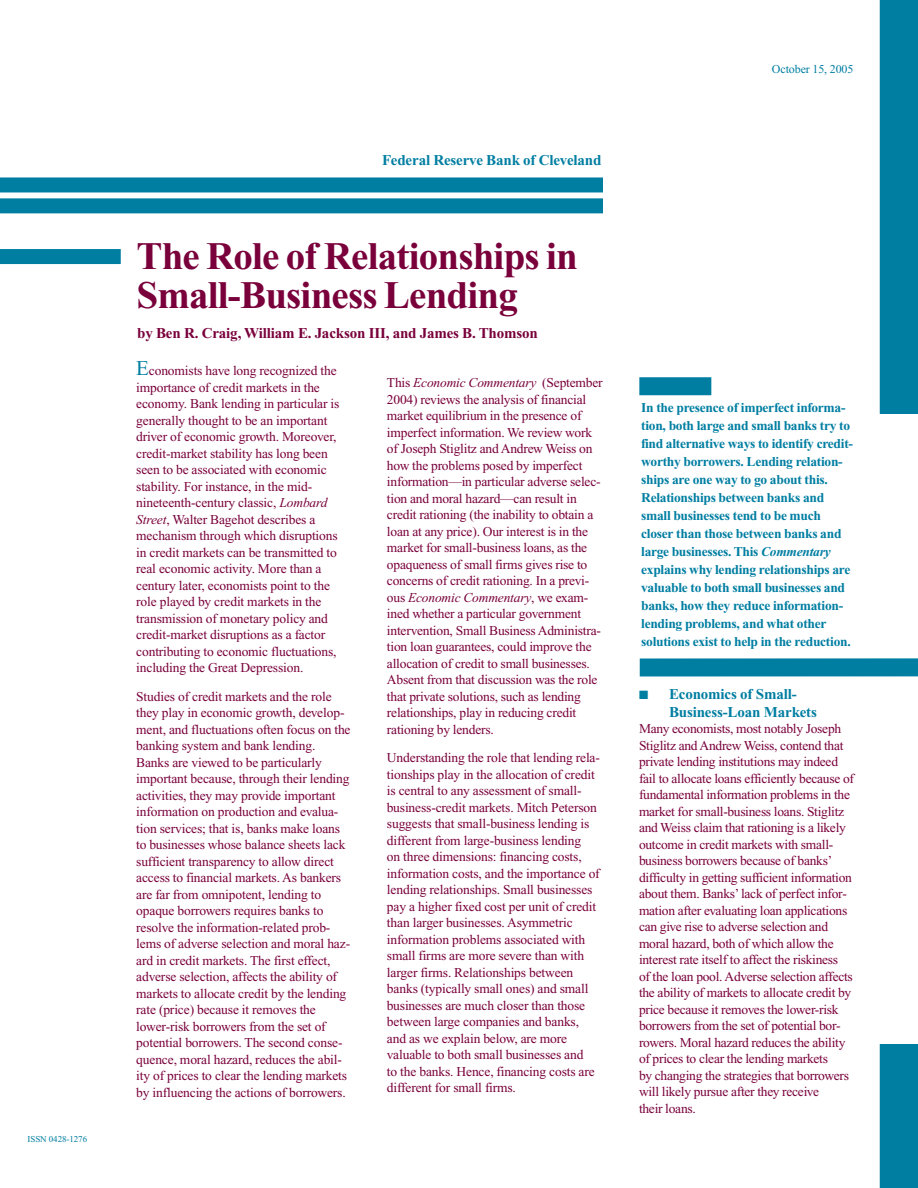
<style>
.page{position:relative;width:918px;height:1188px;background:#fff}
.page>*{position:absolute;margin:0;border:0;box-sizing:border-box;transform-origin:0 0}
.t1{font:700 39px/39px "Times";letter-spacing:-.02em;color:#79003b}
.t2{font:700 15px/18px "Times";letter-spacing:-.01em;color:#007ea2}
.t3{font:700 15px "Times";letter-spacing:-.01em;color:#79003b}
.t4{font:13.5px/16.5px "Times";letter-spacing:-.01em;color:#79003b}
.t5{font:700 13.5px/18px "Times";letter-spacing:-.02em;color:#007ea2}
.t6{font:12px "Times";letter-spacing:-.01em;color:#007ea2}
.t7{font:9px "Times";letter-spacing:-.01em;color:#007ea2}
.s1{font-size:21px;color:#007ea2}
.s2{font-style:italic}
</style>
<div class="page">
<div style="left:0;top:177px;width:603px;height:15px;background:#007ea2"></div>
<div style="left:0;top:198px;width:603px;height:15px;background:#007ea2"></div>
<div style="left:0;top:249px;width:121px;height:15px;background:#007ea2"></div>
<div style="left:880px;top:0;width:38px;height:414px;background:#007ea2"></div>
<div style="left:880px;top:1044px;width:38px;height:144px;background:#007ea2"></div>
<div style="left:639px;top:377px;width:72px;height:18px;background:#007ea2"></div>
<div style="left:640px;top:658px;width:278px;height:18px;background:#007ea2"></div>
<p class="t7" style="left:28px;top:1135px;width:61px">ISSN 0428-1276</p>
<p class="t2" style="left:382px;top:152px;width:221px">Federal Reserve Bank of Cleveland</p>
<h1 class="t1" style="left:136px;top:240px;width:443px">The Role of Relationships in<br>Small-Business Lending</h1>
<p class="t3" style="left:137px;top:327px;width:402px">by Ben R. Craig, William E. Jackson III, and James B. Thomson</p>
<p class="t4" style="left:136px;top:364px;width:205px"><span class="s1">E</span>conomists have long recognized the importance of credit markets in the economy. Bank lending in particular is generally thought to be an important driver of economic growth. Moreover, credit-market stability has long been seen to be associated with economic stability. For instance, in the mid&shy;nineteenth-century classic, <span class="s2">Lombard Street</span>, Walter Bagehot describes a mechanism through which disruptions in credit markets can be transmitted to real economic activity. More than a century later, economists point to the role played by credit markets in the transmission of monetary policy and credit-market disruptions as a factor contributing to economic fluctuations, including the Great Depression.</p>
<p class="t4" style="left:136px;top:689px;width:216px">Studies of credit markets and the role they play in economic growth, develop&shy;ment, and fluctuations often focus on the banking system and bank lending.<br>Banks are viewed to be particularly important because, through their lending activities, they may provide important information on production and evalua&shy;tion services; that is, banks make loans to businesses whose balance sheets lack sufficient transparency to allow direct access to financial markets. As bankers are far from omnipotent, lending to opaque borrowers requires banks to resolve the information-related prob&shy;lems of adverse selection and moral haz&shy;ard in credit markets. The first effect, adverse selection, affects the ability of markets to allocate credit by the lending rate (price) because it removes the lower-risk borrowers from the set of potential borrowers. The second conse&shy;quence, moral hazard, reduces the abil&shy;ity of prices to clear the lending markets by influencing the actions of borrowers.</p>
<p class="t4" style="left:387px;top:376px;width:217px">This <span class="s2">Economic Commentary</span> (September 2004) reviews the analysis of financial market equilibrium in the presence of imperfect information. We review work of Joseph Stiglitz and Andrew Weiss on how the problems posed by imperfect information—in particular adverse selec&shy;tion and moral hazard—can result in credit rationing (the inability to obtain a loan at any price). Our interest is in the market for small-business loans, as the opaqueness of small firms gives rise to concerns of credit rationing. In a previ&shy;ous <span class="s2">Economic Commentary</span>, we exam&shy;ined whether a particular government intervention, Small Business Administra&shy;tion loan guarantees, could improve the allocation of credit to small businesses.<br>Absent from that discussion was the role that private solutions, such as lending relationships, play in reducing credit rationing by lenders.</p>
<p class="t4" style="left:387px;top:751px;width:215px">Understanding the role that lending rela&shy;tionships play in the allocation of credit is central to any assessment of small&shy;business-credit markets. Mitch Peterson suggests that small-business lending is different from large-business lending<br>on three dimensions: financing costs, information costs, and the importance of lending relationships. Small businesses pay a higher fixed cost per unit of credit than larger businesses. Asymmetric information problems associated with small firms are more severe than with larger firms. Relationships between banks (typically small ones) and small businesses are much closer than those between large companies and banks, and as we explain below, are more valuable to both small businesses and<br>to the banks. Hence, financing costs are different for small firms.</p>
<p class="t6" style="left:772px;top:64px;width:83px">October 15, 2005</p>
<p class="t5" style="left:641px;top:400px;width:213px">In the presence of imperfect informa&shy;tion, both large and small banks try to find alternative ways to identify credit&shy;worthy borrowers. Lending relation&shy;ships are one way to go about this.<br>Relationships between banks and small businesses tend to be much closer than those between banks and large businesses. This <span class="s2">Commentary </span>explains why lending relationships are valuable to both small businesses and banks, how they reduce information&shy;lending problems, and what other solutions exist to help in the reduction.</p>
<p class="t2" style="left:669px;top:686px;width:149px;text-indent:-30px">■ Economics of Small-<br>Business-Loan Markets</p>
<p class="t4" style="left:639px;top:722px;width:217px">Many economists, most notably Joseph Stiglitz and Andrew Weiss, contend that private lending institutions may indeed fail to allocate loans efficiently because of fundamental information problems in the market for small-business loans. Stiglitz and Weiss claim that rationing is a likely outcome in credit markets with small&shy;business borrowers because of banks’ difficulty in getting sufficient information about them. Banks’lack of perfect infor&shy;mation after evaluating loan applications can give rise to adverse selection and moral hazard, both of which allow the interest rate itself to affect the riskiness<br>of the loan pool. Adverse selection affects the ability of markets to allocate credit by price because it removes the lower-risk borrowers from the set of potential bor&shy;rowers. Moral hazard reduces the ability of prices to clear the lending markets<br>by changing the strategies that borrowers will likely pursue after they receive<br>their loans.</p>
</div>
